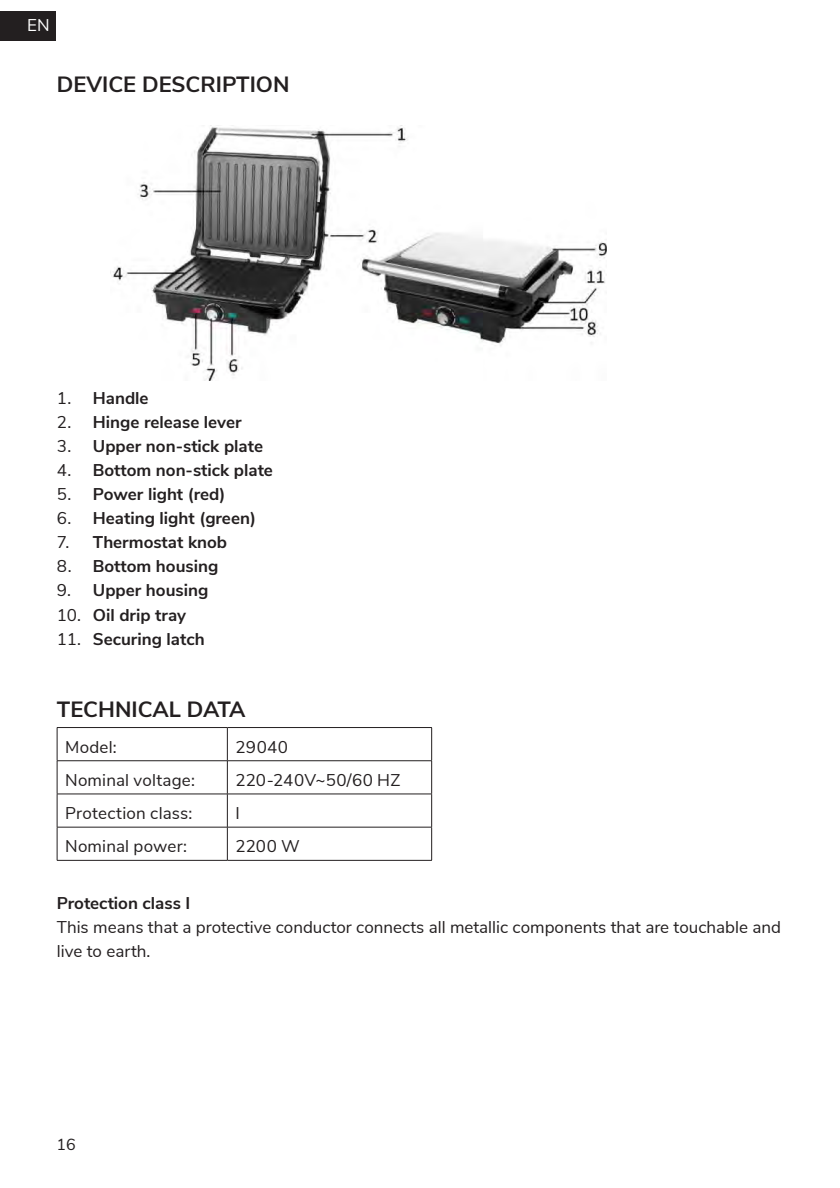
<style>
.page{position:relative;width:840px;height:1188px;background:#fff}
.page>*{position:absolute;margin:0;border:0;box-sizing:border-box;transform-origin:0 0}
.t1{font:700 22px "Nunito Sans";color:#231f20}
.t2{font:700 17px "Nunito Sans";color:#231f20}
.t3{font:17px/24px "Nunito Sans";color:#231f20}
.t4{font:17px "Nunito Sans";color:#fff}
.t5{font:16px "Nunito Sans";color:#231f20}
.s1{font-weight:400}
</style>
<div class="page">
<div style="left:0;top:11px;width:55px;height:29px;background:#231f20"></div>
<img style="left:110px;top:127px;width:496px;height:253px">
<hr style="left:57px;top:727px;width:170px;height:1px;background:#231f20">
<hr style="left:57px;top:727px;width:1px;height:33px;background:#231f20">
<hr style="left:227px;top:727px;width:204px;height:1px;background:#231f20">
<hr style="left:227px;top:727px;width:1px;height:33px;background:#231f20">
<hr style="left:431px;top:727px;width:1px;height:33px;background:#231f20">
<hr style="left:57px;top:760px;width:170px;height:1px;background:#231f20">
<hr style="left:57px;top:761px;width:1px;height:32px;background:#231f20">
<hr style="left:227px;top:760px;width:204px;height:1px;background:#231f20">
<hr style="left:227px;top:761px;width:1px;height:32px;background:#231f20">
<hr style="left:431px;top:761px;width:1px;height:32px;background:#231f20">
<hr style="left:57px;top:793px;width:170px;height:1px;background:#231f20">
<hr style="left:57px;top:794px;width:1px;height:32px;background:#231f20">
<hr style="left:227px;top:793px;width:204px;height:1px;background:#231f20">
<hr style="left:227px;top:794px;width:1px;height:32px;background:#231f20">
<hr style="left:431px;top:794px;width:1px;height:32px;background:#231f20">
<hr style="left:57px;top:826px;width:170px;height:1px;background:#231f20">
<hr style="left:57px;top:827px;width:1px;height:33px;background:#231f20">
<hr style="left:227px;top:826px;width:204px;height:1px;background:#231f20">
<hr style="left:227px;top:827px;width:1px;height:33px;background:#231f20">
<hr style="left:431px;top:827px;width:1px;height:33px;background:#231f20">
<hr style="left:57px;top:860px;width:170px;height:1px;background:#231f20">
<hr style="left:227px;top:860px;width:204px;height:1px;background:#231f20">
<p class="t4" style="left:27px;top:13px;width:24px">EN</p>
<p class="t1" style="left:57px;top:68px;width:234px">DEVICE DESCRIPTION</p>
<p class="t2" style="left:57px;top:386px;width:93px"><span class="s1">1.</span> Handle</p>
<p class="t2" style="left:57px;top:410px;width:186px"><span class="s1">2.</span> Hinge release lever</p>
<p class="t2" style="left:57px;top:434px;width:207px"><span class="s1">3.</span> Upper non-stick plate</p>
<p class="t2" style="left:57px;top:458px;width:217px"><span class="s1">4.</span> Bottom non-stick plate</p>
<p class="t2" style="left:57px;top:482px;width:170px"><span class="s1">5.</span> Power light (red)</p>
<p class="t2" style="left:57px;top:506px;width:200px"><span class="s1">6.</span> Heating light (green)</p>
<p class="t2" style="left:57px;top:530px;width:172px"><span class="s1">7.</span> Thermostat knob</p>
<p class="t2" style="left:57px;top:554px;width:163px"><span class="s1">8.</span> Bottom housing</p>
<p class="t2" style="left:57px;top:578px;width:153px"><span class="s1">9.</span> Upper housing</p>
<p class="t2" style="left:57px;top:602px;width:131px"><span class="s1">10.</span> Oil drip tray</p>
<p class="t2" style="left:57px;top:626px;width:149px"><span class="s1">11.</span> Securing latch</p>
<p class="t1" style="left:57px;top:692px;width:190px">TECHNICAL DATA</p>
<p class="t3" style="left:65px;top:733px;width:53px">Model:</p>
<p class="t3" style="left:235px;top:733px;width:54px">29040</p>
<p class="t3" style="left:65px;top:767px;width:131px">Nominal voltage:</p>
<p class="t3" style="left:235px;top:767px;width:166px">220-240V~50/60 HZ</p>
<p class="t3" style="left:65px;top:800px;width:129px">Protection class:</p>
<p class="t3" style="left:235px;top:800px;width:6px">I</p>
<p class="t3" style="left:65px;top:833px;width:123px">Nominal power:</p>
<p class="t3" style="left:235px;top:833px;width:66px">2200 W</p>
<p class="t2" style="left:57px;top:890px;width:135px">Protection class I</p>
<p class="t3" style="left:57px;top:913px;width:725px">This means that a protective conductor connects all metallic components that are touchable and live to earth.</p>
<p class="t5" style="left:57px;top:1132px;width:21px">16</p>
</div>
